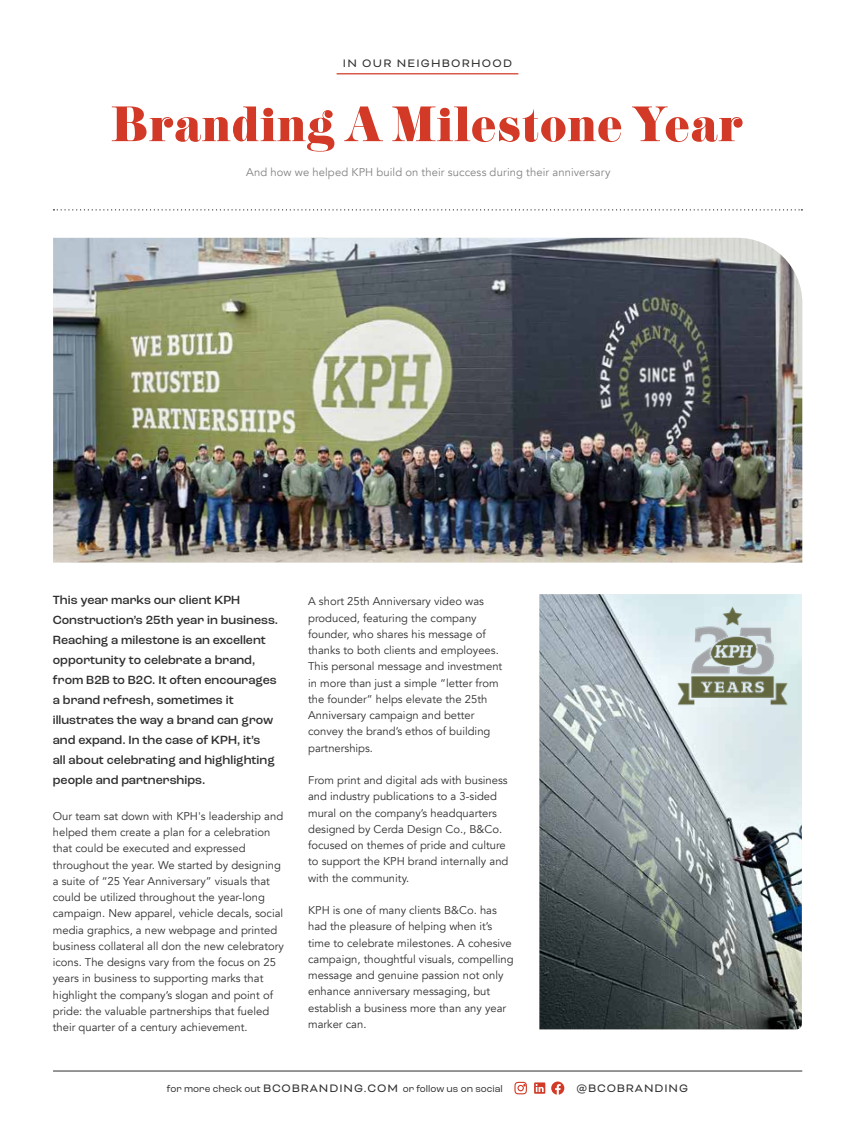
<style>
.page{position:relative;width:855px;height:1125px;background:#fff}
.page>*{position:absolute;margin:0;border:0;box-sizing:border-box;transform-origin:0 0}
.t1{font:52px "Didoni URWD";color:#d23a27}
.t2{font:500 12.5px/20px "Roc Grotesk";color:#2f2f2e}
.t3{font:12.5px "Bicyclette";letter-spacing:.1em;color:#2f2f2e}
.t4{font:12.5px "Bicyclette";letter-spacing:.075em;color:#2f2f2e}
.t5{font:11.25px/16.2px "Avenir";color:#2f2f2e}
.t6{font:11.25px "Avenir";letter-spacing:.01em;color:#828282}
.t7{font:10px "Roc Grotesk";color:#2f2f2e}
.s1{font-family:"Bicyclette";font-size:12.5px}
</style>
<div class="page">
<hr style="left:53px;top:1071px;width:749px;height:1px;background:#2f2f2e">
<svg style="left:551px;top:1082px;width:13px;height:13px"></svg>
<svg style="left:534px;top:1082px;width:11px;height:12px"></svg>
<svg style="left:514px;top:1082px;width:13px;height:12px"></svg>
<hr style="left:337px;top:73px;width:181px;height:1px;background:#d23a27">
<svg style="left:53px;top:209px;width:749px;height:1px"></svg>
<img style="left:53px;top:238px;width:749px;height:324px">
<img style="left:539px;top:594px;width:263px;height:435px">
<img style="left:676px;top:606px;width:112px;height:100px">
<p class="t3" style="left:343px;top:56px;width:171px">IN OUR NEIGHBORHOOD</p>
<h1 class="t1" style="left:111px;top:93px;width:634px">Branding A Milestone Year</h1>
<p class="t6" style="left:246px;top:166px;width:366px">And how we helped KPH build on their success during their anniversary</p>
<p class="t2" style="left:53px;top:590px;width:227px">This year marks our client KPH Construction’s 25th year in business.<br>Reaching a milestone is an excellent opportunity to celebrate a brand, from B2B to B2C. It often encourages a brand refresh, sometimes it illustrates the way a brand can grow and expand. In the case of KPH, it’s<br>all about celebrating and highlighting people and partnerships.</p>
<p class="t5" style="left:308px;top:594px;width:196px">A short 25th Anniversary video was produced, featuring the company founder, who shares his message of thanks to both clients and employees.<br>This personal message and investment in more than just a simple “letter from the founder” helps elevate the 25th Anniversary campaign and better convey the brand’s ethos of building partnerships.</p>
<p class="t5" style="left:308px;top:772px;width:202px">From print and digital ads with business and industry publications to a 3-sided mural on the company’s headquarters designed by Cerda Design Co., B&amp;Co. focused on themes of pride and culture to support the KPH brand internally and with the community.</p>
<p class="t5" style="left:308px;top:902px;width:207px">KPH is one of many clients B&amp;Co. has had the pleasure of helping when it’s time to celebrate milestones. A cohesive campaign, thoughtful visuals, compelling message and genuine passion not only enhance anniversary messaging, but establish a business more than any year marker can.</p>
<p class="t5" style="left:53px;top:808px;width:233px">Our team sat down with KPH's leadership and helped them create a plan for a celebration that could be executed and expressed throughout the year. We started by designing a suite of “25 Year Anniversary” visuals that could be utilized throughout the year-long campaign. New apparel, vehicle decals, social media graphics, a new webpage and printed business collateral all don the new celebratory icons. The designs vary from the focus on 25 years in business to supporting marks that highlight the company’s slogan and point of pride: the valuable partnerships that fueled their quarter of a century achievement.</p>
<p class="t7" style="left:167px;top:1083px;width:337px">for more check out <span class="s1">BCOBRANDING.COM</span> or follow us on social</p>
<p class="t4" style="left:577px;top:1081px;width:113px">@BCOBRANDING</p>
</div>
